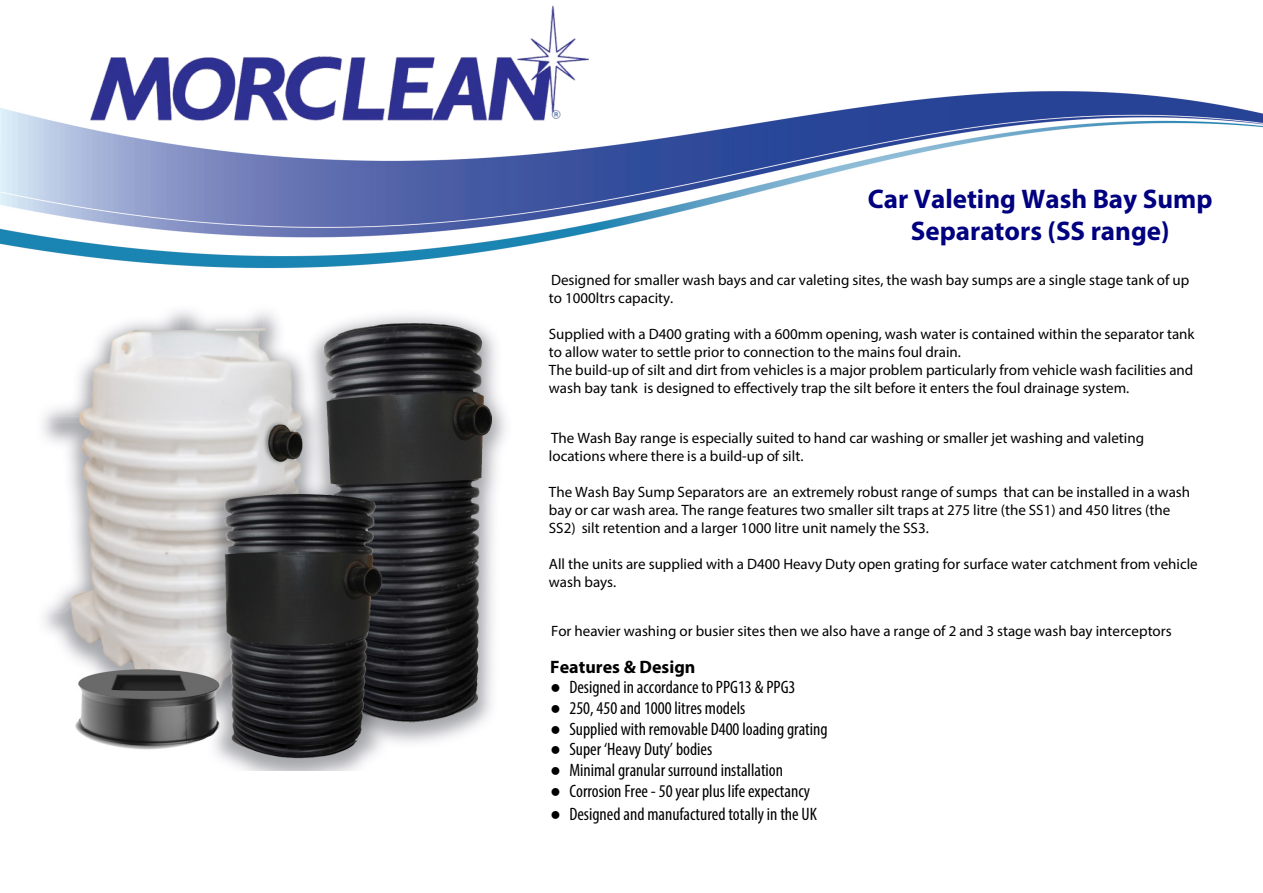
<style>
.page{position:relative;width:1263px;height:893px;background:#fff}
.page>*{position:absolute;margin:0;border:0;box-sizing:border-box;transform-origin:0 0}
.t1{font:700 27px/32.4px "Myriad Pro";color:#000080;text-align:center}
.t2{font:condensed 18px "Myriad Pro";color:#000}
.t3{font:700 18px "Myriad Pro";color:#000}
.t4{font:15px/18px "Myriad Pro";color:#000}
.s1{font-family:"Times New Roman";font-stretch:normal}
</style>
<div class="page">
<img style="left:0;top:58px;width:1263px;height:211px">
<img style="left:91px;top:5px;width:497px;height:118px">
<img style="left:43px;top:310px;width:463px;height:460px">
<h1 class="t1" style="left:868px;top:182px;width:346px">Car Valeting Wash Bay Sump<br>Separators (SS range)</h1>
<p class="t4" style="left:549px;top:271px;width:642px">Designed for smaller wash bays and car valeting sites, the wash bay sumps are a single stage tank of up to 1000ltrs capacity.</p>
<p class="t4" style="left:549px;top:325px;width:647px">Supplied with a D400 grating with a 600mm opening, wash water is contained within the separator tank to allow water to settle prior to connection to the mains foul drain.<br>The build-up of silt and dirt from vehicles is a major problem particularly from vehicle wash facilities and wash bay tank is designed to effectively trap the silt before it enters the foul drainage system.</p>
<p class="t4" style="left:549px;top:428px;width:597px">The Wash Bay range is especially suited to hand car washing or smaller jet washing and valeting locations where there is a build-up of silt.</p>
<p class="t4" style="left:549px;top:482px;width:643px">The Wash Bay Sump Separators are an extremely robust range of sumps that can be installed in a wash bay or car wash area. The range features two smaller silt traps at 275 litre (the SS1) and 450 litres (the<br>SS2) silt retention and a larger 1000 litre unit namely the SS3.</p>
<p class="t4" style="left:549px;top:554px;width:650px">All the units are supplied with a D400 Heavy Duty open grating for surface water catchment from vehicle wash bays.</p>
<p class="t4" style="left:551px;top:622px;width:622px">For heavier washing or busier sites then we also have a range of 2 and 3 stage wash bay interceptors</p>
<p class="t3" style="left:550px;top:655px;width:147px">Features &amp; Design</p>
<p class="t2" style="left:550px;top:677px;width:247px"><span class="s1">●</span> Designed in accordance to PPG13 &amp; PPG3</p>
<p class="t2" style="left:550px;top:697px;width:196px"><span class="s1">●</span> 250, 450 and 1000 litres models</p>
<p class="t2" style="left:550px;top:718px;width:279px"><span class="s1">●</span> Supplied with removable D400 loading grating</p>
<p class="t2" style="left:550px;top:739px;width:163px"><span class="s1">●</span> Super ‘Heavy Duty’ bodies</p>
<p class="t2" style="left:550px;top:759px;width:234px"><span class="s1">●</span> Minimal granular surround installation</p>
<p class="t2" style="left:550px;top:780px;width:261px"><span class="s1">●</span> Corrosion Free - 50 year plus life expectancy</p>
<p class="t2" style="left:550px;top:803px;width:268px"><span class="s1">●</span> Designed and manufactured totally in the UK</p>
</div>
